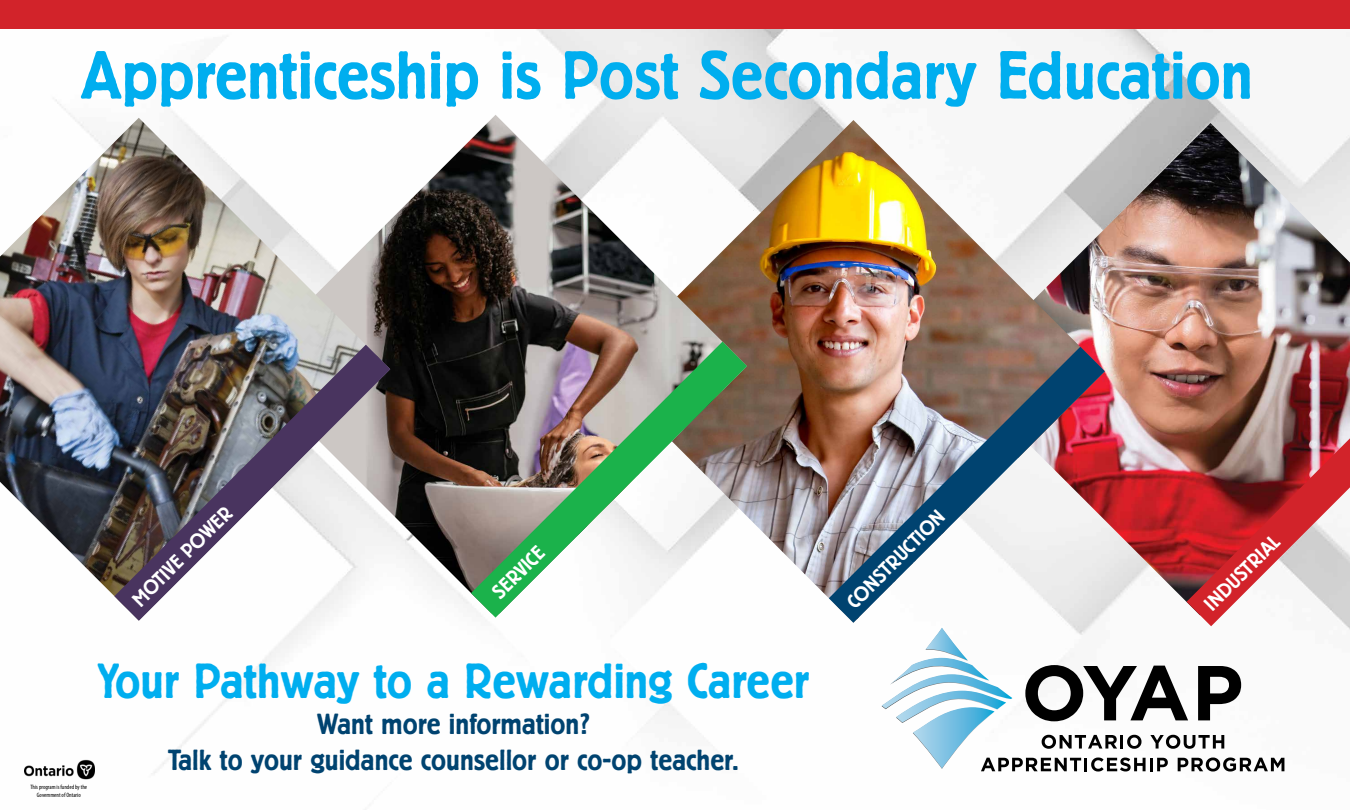
<style>
.page{position:relative;width:1350px;height:810px;background:#fff}
.page>*{position:absolute;margin:0;border:0;box-sizing:border-box;transform-origin:0 0}
.t1{font:500 67.25px "Berliner Grotesk";color:#00aeef}
.t2{font:500 48.81px "Berliner Grotesk";color:#00aeef}
.t3{font:500 28.81px/35.8px "Berliner Grotesk";color:#004370;text-align:center}
.t4{font:500 20px "Berliner Grotesk";color:#fff}
.t5{font:condensed 6.25px/7.5px "Myriad Pro";color:#000;text-align:center}
</style>
<div class="page">
<img style="left:55px;top:29px;width:1188px;height:745px">
<img style="left:1105px;top:123px;width:245px;height:315px">
<img style="left:602px;top:120px;width:503px;height:503px">
<img style="left:829px;top:347px;width:276px;height:276px">
<img style="left:244px;top:115px;width:503px;height:499px">
<img style="left:471px;top:342px;width:276px;height:276px">
<div style="left:0;top:0;width:1350px;height:29px;background:#d2232a"></div>
<img style="left:24px;top:758px;width:71px;height:22px">
<img style="left:0;top:118px;width:390px;height:503px">
<img style="left:114px;top:345px;width:276px;height:276px">
<svg style="left:882px;top:438px;width:468px;height:334px"></svg>
<h1 class="t1" style="left:81px;top:39px;width:1173px">Apprenticeship is Post Secondary Education</h1>
<p class="t4" style="left:128px;top:595px;width:133px;rotate:-45deg">MOTIVE POWER</p>
<p class="t4" style="left:488px;top:588px;width:66px;rotate:-45deg">SERVICE</p>
<p class="t5" style="left:30px;top:784px;width:58px">This program is funded by the<br>Government of Ontario</p>
<h2 class="t2" style="left:98px;top:655px;width:713px">Your Pathway to a Rewarding Career</h2>
<p class="t3" style="left:168px;top:707px;width:572px">Want more information?<br>Talk to your guidance counsellor or co-op teacher.</p>
<p class="t4" style="left:843px;top:597px;width:131px;rotate:-45deg">CONSTRUCTION</p>
<p class="t4" style="left:1200px;top:600px;width:99px;rotate:-45deg">INDUSTRIAL</p>
</div>
